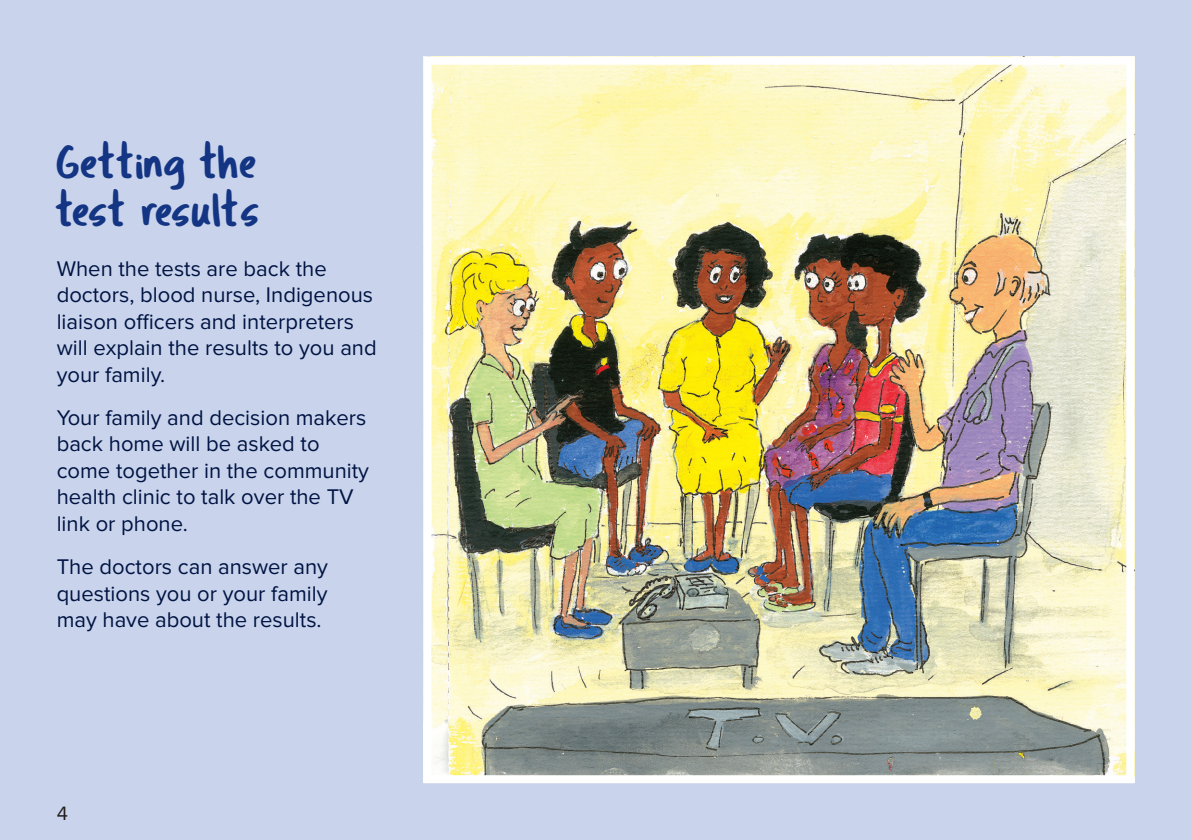
<style>
.page{position:relative;width:1191px;height:840px;background:#fff}
.page>*{position:absolute;margin:0;border:0;box-sizing:border-box;transform-origin:0 0}
.Internal_Page_Headin{font:48px/48px "Tragic Marker";color:#133583}
.Body_copy__Regular{font:22px/26.4px "Proxima Nova";color:#001443}
.t1{font:20px "Proxima Nova";color:#231f20}
</style>
<div class="page">
<div style="left:0;top:0;width:1191px;height:839px;background:#c9d3eb"></div>
<img style="left:432px;top:66px;width:693px;height:707px">
<div style="left:423px;top:57px;width:711px;height:725px;border:8px solid #fff"></div>
<p class="Internal_Page_Headin" style="left:57px;top:137px;width:205px">Getting the test results</p>
<p class="Body_copy__Regular" style="left:57px;top:255px;width:321px">When the tests are back the doctors, blood nurse, Indigenous liaison officers and interpreters will explain the results to you and your family.</p>
<p class="Body_copy__Regular" style="left:57px;top:404px;width:314px">Your family and decision makers back home will be asked to come together in the community health clinic to talk over the TV link or phone.</p>
<p class="Body_copy__Regular" style="left:57px;top:553px;width:273px;text-align:justify">The doctors can answer any questions you or your family may have about the results.</p>
<p class="t1" style="left:57px;top:800px;width:13px">4</p>
</div>
